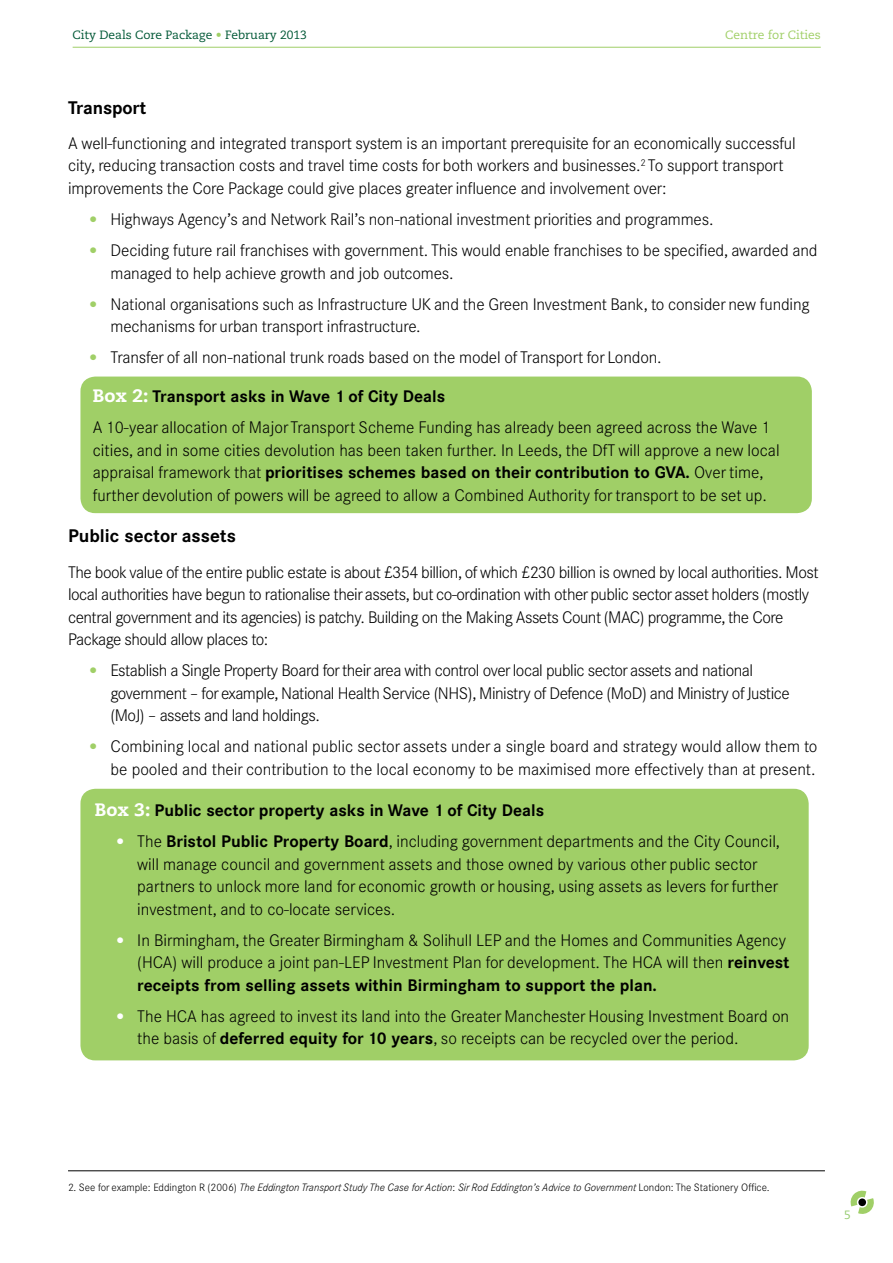
<style>
.page{position:relative;width:893px;height:1263px;background:#fff}
.page>*{position:absolute;margin:0;border:0;box-sizing:border-box;transform-origin:0 0}
.t1{font:700 18px "Corporate SBQ";color:#000}
.t2{font:300 16.5px/22.5px "Corporate SBQ";letter-spacing:-.01em;color:#000}
.t3{font:300 16.5px/22.5px "Corporate SBQ";letter-spacing:-.03em;color:#000}
.t4{font:700 16.5px "Corporate SBQ";color:#000}
.t5{font:12px "Caecilia LT Std";color:#005836}
.t6{font:12px "Caecilia LT Std";color:#a0cf67}
.t7{font:12px "Caecilia LT Std";color:#95cb6e}
.t8{font:italic 300 10.5px "Corporate SBQ";color:#000}
.s1{color:#a0cf67}
.s2{font-family:"Caecilia LT Std";font-weight:800;color:#a0cf67}
.s3{font-family:"Caecilia LT Std";font-weight:800;font-size:18px;color:#fff}
.s4{font-weight:700}
.s5{font-family:"Caecilia LT Std";font-weight:800;color:#fff}
.s6{font-style:normal}
</style>
<div class="page">
<hr style="left:73px;top:47px;width:748px;height:1px;background:#a0cf67">
<svg style="left:850px;top:1190px;width:24px;height:24px"></svg>
<hr style="left:68px;top:1170px;width:757px;height:1px;background:#000">
<div style="left:80px;top:789px;width:729px;height:271px;background:#a0cf67;border-radius:15px"></div>
<div style="left:80px;top:377px;width:732px;height:136px;background:#a0cf67;border-radius:15px"></div>
<p class="t5" style="left:73px;top:28px;width:236px">City Deals Core Package <span class="s1">•</span> February 2013</p>
<p class="t6" style="left:725px;top:28px;width:97px">Centre for Cities</p>
<p class="t1" style="left:68px;top:96px;width:80px">Transport</p>
<p class="t2" style="left:68px;top:132px;width:729px">A well-functioning and integrated transport system is an important prerequisite for an economically successful city, reducing transaction costs and travel time costs for both workers and businesses.<sup>2</sup> To support transport improvements the Core Package could give places greater influence and involvement over:</p>
<p class="t2" style="left:89px;top:208px;width:626px"><span class="s2">•</span> Highways Agency’s and Network Rail’s non-national investment priorities and programmes.</p>
<p class="t2" style="left:111px;top:239px;width:708px;text-indent:-21px"><span class="s2">•</span> Deciding future rail franchises with government. This would enable franchises to be specified, awarded and managed to help achieve growth and job outcomes.</p>
<p class="t2" style="left:111px;top:293px;width:701px;text-indent:-21px"><span class="s2">•</span> National organisations such as Infrastructure UK and the Green Investment Bank, to consider new funding mechanisms for urban transport infrastructure.</p>
<p class="t2" style="left:89px;top:346px;width:574px"><span class="s2">•</span> Transfer of all non-national trunk roads based on the model of Transport for London.</p>
<p class="t2" style="left:93px;top:381px;width:680px;line-height:31px"><span class="s3">Box 2:</span> <span class="s4">Transport asks in Wave 1 of City Deals<br></span>A 10-year allocation of Major Transport Scheme Funding has already been agreed across the Wave 1</p>
<p class="t2" style="left:93px;top:439px;width:688px">cities, and in some cities devolution has been taken further. In Leeds, the DfT will approve a new local appraisal framework that <span class="s4">prioritises schemes based on their contribution to GVA.</span> Over time, further devolution of powers will be agreed to allow a Combined Authority for transport to be set up.</p>
<p class="t1" style="left:68px;top:525px;width:169px">Public sector assets</p>
<p class="t3" style="left:68px;top:561px;width:752px">The book value of the entire public estate is about £354 billion, of which £230 billion is owned by local authorities. Most local authorities have begun to rationalise their assets, but co-ordination with other public sector asset holders (mostly central government and its agencies) is patchy. Building on the Making Assets Count (MAC) programme, the Core Package should allow places to:</p>
<p class="t3" style="left:111px;top:659px;width:681px;text-indent:-21px"><span class="s2">•</span> Establish a Single Property Board for their area with control over local public sector assets and national government – for example, National Health Service (NHS), Ministry of Defence (MoD) and Ministry of Justice (MoJ) – assets and land holdings.</p>
<p class="t2" style="left:89px;top:735px;width:730px;text-align:right"><span class="s2">•</span> Combining local and national public sector assets under a single board and strategy would allow them to be pooled and their contribution to the local economy to be maximised more effectively than at present.</p>
<p class="t4" style="left:95px;top:800px;width:451px"><span class="s3">Box 3:</span> Public sector property asks in Wave 1 of City Deals</p>
<p class="t2" style="left:137px;top:830px;width:644px;text-indent:-21px"><span class="s5">•</span> The <span class="s4">Bristol Public Property Board</span>, including government departments and the City Council, will manage council and government assets and those owned by various other public sector partners to unlock more land for economic growth or housing, using assets as levers for further investment, and to co-locate services.</p>
<p class="t2" style="left:137px;top:929px;width:654px;text-indent:-21px"><span class="s5">•</span> In Birmingham, the Greater Birmingham &amp; Solihull LEP and the Homes and Communities Agency (HCA) will produce a joint pan-LEP Investment Plan for development. The HCA will then <span class="s4">reinvest receipts from selling assets within Birmingham to support the plan.</span></p>
<p class="t2" style="left:137px;top:1005px;width:653px;text-indent:-21px"><span class="s5">•</span> The HCA has agreed to invest its land into the Greater Manchester Housing Investment Board on the basis of <span class="s4">deferred equity for 10 years</span>, so receipts can be recycled over the period.</p>
<p class="t8" style="left:68px;top:1181px;width:703px"><span class="s6">2. See for example: Eddington R (2006)</span> The Eddington Transport Study The Case for Action<span class="s6">:</span> Sir Rod Eddington’s Advice to Government <span class="s6">London: The Stationery Office.</span></p>
<p class="t7" style="left:844px;top:1208px;width:8px">5</p>
</div>
